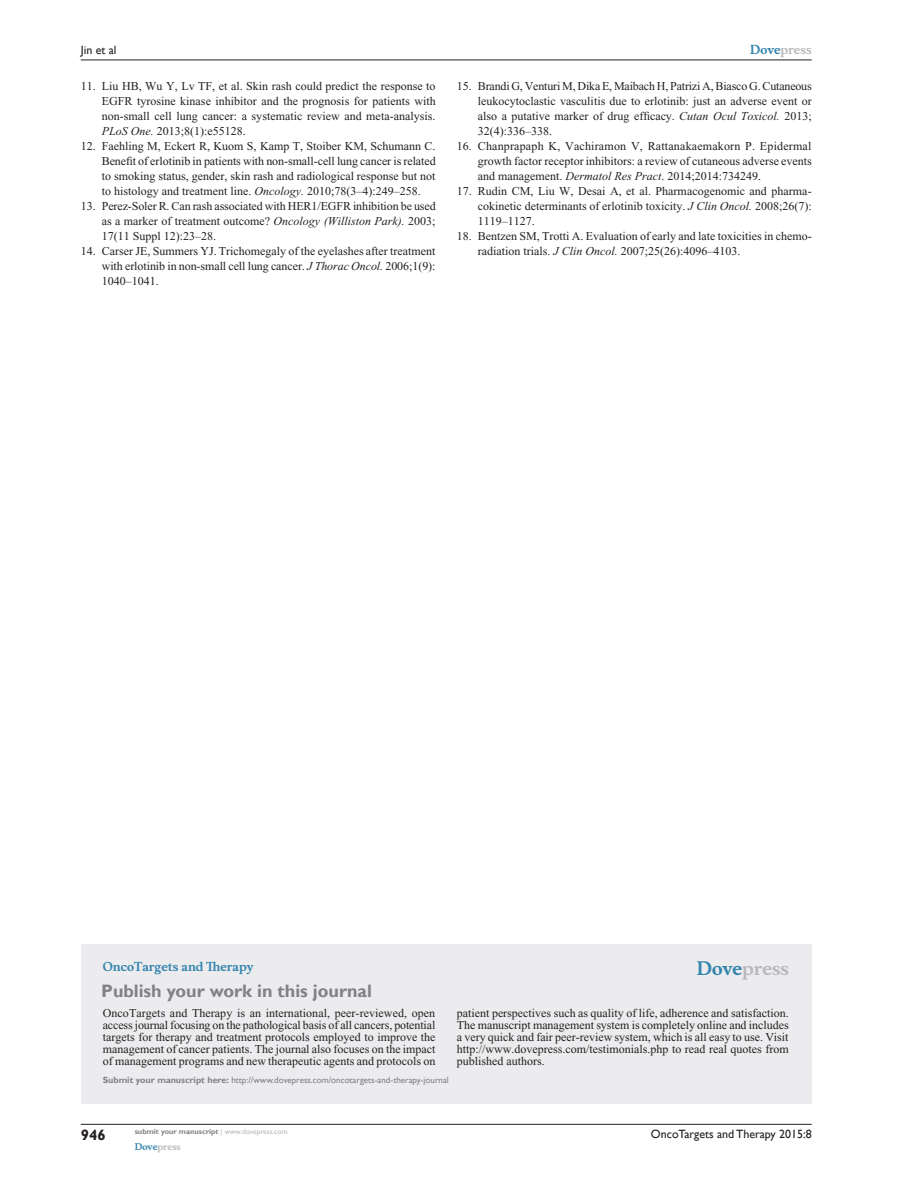
<style>
.page{position:relative;width:918px;height:1188px;background:#fff}
.page>*{position:absolute;margin:0;border:0;box-sizing:border-box;transform-origin:0 0}
.PromBx-H1{font:700 18px "Gill Sans";color:#808285}
.PromBx-Brand{font:700 18px "Musee";color:#b8b9bc}
.t1{font:700 15px "Gill Sans";color:#231f20}
.RefNL2{font:12px/15px "Times New Roman";color:#231f20;text-align:justify}
.PromBx-Tx{font:12px/12px "Times New Roman";color:#231f20;text-align:justify}
.t2{font:12px "Gill Sans";color:#231f20}
.PromBx-JrnlName{font:700 12px "Musee";color:#3485ae}
.t3{font:700 12px "Musee";color:#b8b9bc}
.PromBx-SubmitMssWebA{font:9px "Gill Sans";color:#808285}
.t4{font:700 9px "Musee";color:#b8b9bc}
.t5{font:700 7.5px "Gill Sans";color:#808285}
.s1{font-style:italic}
.s2{color:#3485ae}
.s3{font-weight:700}
.s4{font-weight:400;color:#b8b9bc}
</style>
<div class="page">
<div style="left:81px;top:944px;width:731px;height:159px;background:#ececee"></div>
<hr style="left:81px;top:1124px;width:731px;height:1px;background:#231f20">
<hr style="left:81px;top:60px;width:731px;height:1px;background:#231f20">
<p class="t2" style="left:81px;top:43px;width:37px">Jin et al</p>
<p class="RefNL2" style="left:102px;top:79px;width:335px;text-indent:-21px">11. Liu HB, Wu Y, Lv TF, et al. Skin rash could predict the response to EGFR tyrosine kinase inhibitor and the prognosis for patients with non-small cell lung cancer: a systematic review and meta-analysis.<br><span class="s1">PLoS One.</span> 2013;8(1):e55128.</p>
<p class="RefNL2" style="left:102px;top:139px;width:336px;text-indent:-21px">12. Faehling M, Eckert R, Kuom S, Kamp T, Stoiber KM, Schumann C.<br>Benefit of erlotinib in patients with non-small-cell lung cancer is related to smoking status, gender, skin rash and radiological response but not to histology and treatment line. <span class="s1">Oncology.</span> 2010;78(3–4):249–258.</p>
<p class="RefNL2" style="left:102px;top:199px;width:335px;text-indent:-21px">13. Perez-Soler R. Can rash associated with HER1/EGFR inhibition be used as a marker of treatment outcome? <span class="s1">Oncology (Williston Park).</span> 2003; 17(11 Suppl 12):23–28.</p>
<p class="RefNL2" style="left:102px;top:244px;width:335px;text-indent:-21px">14. Carser JE, Summers YJ. Trichomegaly of the eyelashes after treatment with erlotinib in non-small cell lung cancer. <span class="s1">J Thorac Oncol.</span> 2006;1(9):<br>1040–1041.</p>
<p class="t3" style="left:750px;top:43px;width:63px"><span class="s2">Dove</span>press</p>
<p class="RefNL2" style="left:478px;top:79px;width:335px;text-indent:-21px">15. Brandi G, Venturi M, Dika E, Maibach H, Patrizi A, Biasco G. Cutaneous leukocytoclastic vasculitis due to erlotinib: just an adverse event or also a putative marker of drug efficacy. <span class="s1">Cutan Ocul Toxicol.</span> 2013; 32(4):336–338.</p>
<p class="RefNL2" style="left:478px;top:139px;width:336px;text-indent:-21px">16. Chanprapaph K, Vachiramon V, Rattanakaemakorn P. Epidermal growth factor receptor inhibitors: a review of cutaneous adverse events and management. <span class="s1">Dermatol Res Pract</span>. 2014;2014:734249.</p>
<p class="RefNL2" style="left:478px;top:184px;width:335px;text-indent:-21px">17. Rudin CM, Liu W, Desai A, et al. Pharmacogenomic and pharma&shy;cokinetic determinants of erlotinib toxicity. <span class="s1">J Clin Oncol.</span> 2008;26(7):<br>1119–1127.</p>
<p class="RefNL2" style="left:478px;top:229px;width:335px;text-indent:-21px">18. Bentzen SM, Trotti A. Evaluation of early and late toxicities in chemo&shy;radiation trials. <span class="s1">J Clin Oncol.</span> 2007;25(26):4096–4103.</p>
<p class="PromBx-JrnlName" style="left:103px;top:959px;width:152px">OncoTargets and Therapy</p>
<p class="PromBx-H1" style="left:101px;top:980px;width:272px">Publish your work in this journal</p>
<p class="PromBx-Brand" style="left:697px;top:958px;width:94px"><span class="s2">Dove</span>press</p>
<p class="PromBx-Tx" style="left:103px;top:1007px;width:334px">OncoTargets and Therapy is an international, peer-reviewed, open access journal focusing on the pathological basis of all cancers, potential targets for therapy and treatment protocols employed to improve the management of cancer patients. The journal also focuses on the impact of management programs and new therapeutic agents and protocols on</p>
<p class="PromBx-Tx" style="left:457px;top:1007px;width:333px">patient perspectives such as quality of life, adherence and satisfaction.<br>The manuscript management system is completely online and includes a very quick and fair peer-review system, which is all easy to use. Visit http://www.dovepress.com/testimonials.php to read real quotes from published authors.</p>
<p class="PromBx-SubmitMssWebA" style="left:103px;top:1075px;width:348px"><span class="s3">Submit your manuscript here:</span> http://www.dovepress.com/oncotargets-and-therapy-journal</p>
<p class="t1" style="left:81px;top:1126px;width:26px">946</p>
<p class="t5" style="left:135px;top:1127px;width:154px">submit your manuscript <span class="s4">| www.dovepress.com</span></p>
<p class="t4" style="left:135px;top:1141px;width:48px"><span class="s2">Dove</span>press</p>
<p class="t2" style="left:651px;top:1127px;width:162px">OncoTargets and Therapy 2015:8</p>
</div>
